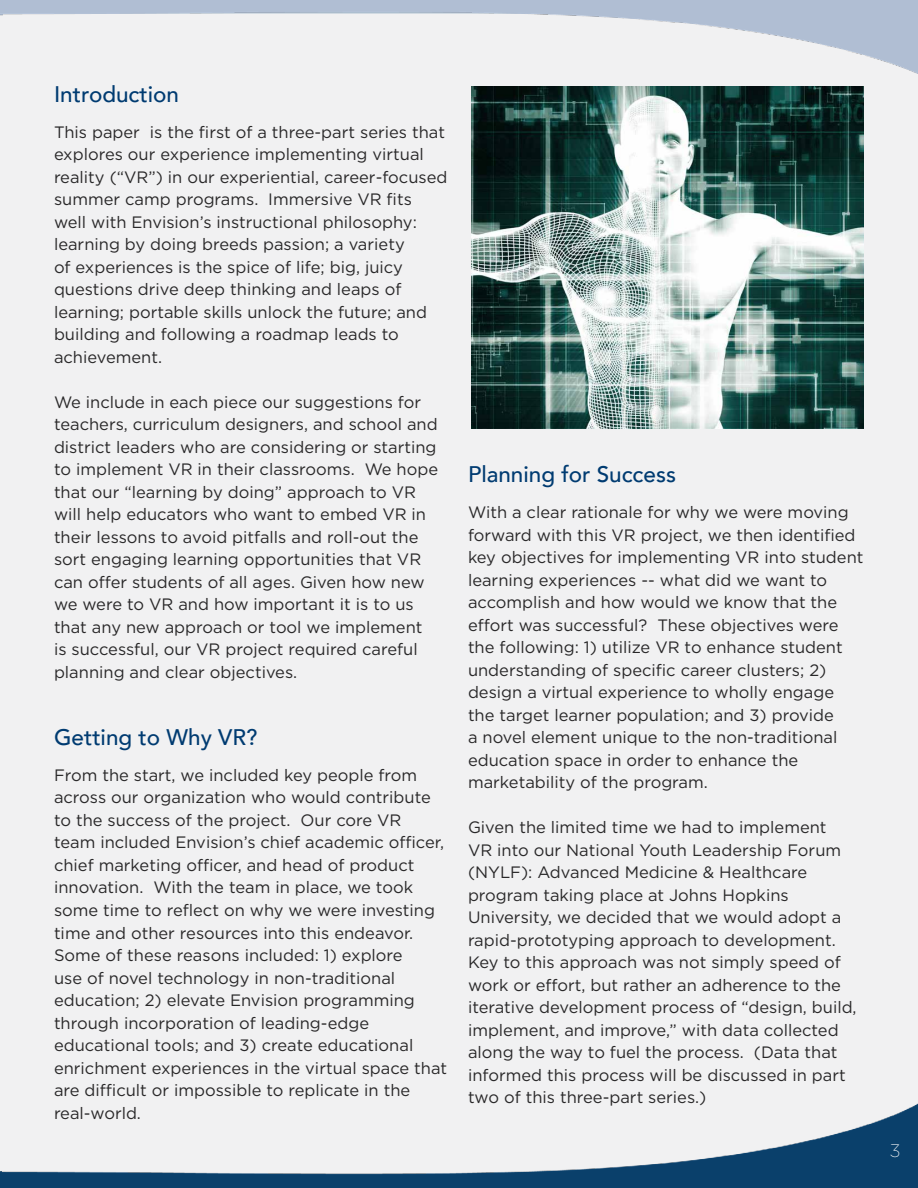
<style>
.page{position:relative;width:918px;height:1188px;background:#f1f1f2}
.page>*{position:absolute;margin:0;border:0;box-sizing:border-box;transform-origin:0 0}
.t1{font:500 22.5px "Avenir";color:#003b71}
.t2{font:200 18px "Gotham";color:#fff}
.t3{font:16.5px/22.5px "Gotham";color:#292829}
</style>
<div class="page">
<img style="left:0;top:1103px;width:918px;height:85px">
<hr style="left:917px;top:1104px;width:1px;height:84px;background:#003b71">
<img style="left:0;top:0;width:918px;height:74px">
<img style="left:471px;top:86px;width:393px;height:343px">
<h1 class="t1" style="left:54px;top:74px;width:127px">Introduction</h1>
<p class="t3" style="left:54px;top:120px;width:395px">This paper is the first of a three-part series that explores our experience implementing virtual reality (“VR”) in our experiential, career-focused summer camp programs. Immersive VR fits well with Envision’s instructional philosophy: learning by doing breeds passion; a variety<br>of experiences is the spice of life; big, juicy questions drive deep thinking and leaps of learning; portable skills unlock the future; and building and following a roadmap leads to achievement.</p>
<p class="t3" style="left:54px;top:390px;width:386px">We include in each piece our suggestions for teachers, curriculum designers, and school and district leaders who are considering or starting to implement VR in their classrooms. We hope that our “learning by doing” approach to VR will help educators who want to embed VR in their lessons to avoid pitfalls and roll-out the sort engaging learning opportunities that VR can offer students of all ages. Given how new we were to VR and how important it is to us that any new approach or tool we implement is successful, our VR project required careful planning and clear objectives.</p>
<h1 class="t1" style="left:54px;top:718px;width:205px">Getting to Why VR?</h1>
<p class="t3" style="left:54px;top:764px;width:395px">From the start, we included key people from across our organization who would contribute to the success of the project. Our core VR<br>team included Envision’s chief academic officer, chief marketing officer, and head of product innovation. With the team in place, we took some time to reflect on why we were investing time and other resources into this endeavor.<br>Some of these reasons included: 1) explore<br>use of novel technology in non-traditional education; 2) elevate Envision programming through incorporation of leading-edge educational tools; and 3) create educational enrichment experiences in the virtual space that are difficult or impossible to replicate in the real-world.</p>
<h1 class="t1" style="left:468px;top:455px;width:209px">Planning for Success</h1>
<p class="t3" style="left:468px;top:501px;width:397px">With a clear rationale for why we were moving forward with this VR project, we then identified key objectives for implementing VR into student learning experiences -- what did we want to accomplish and how would we know that the effort was successful? These objectives were the following: 1) utilize VR to enhance student understanding of specific career clusters; 2) design a virtual experience to wholly engage the target learner population; and 3) provide<br>a novel element unique to the non-traditional education space in order to enhance the marketability of the program.</p>
<p class="t3" style="left:468px;top:816px;width:390px">Given the limited time we had to implement<br>VR into our National Youth Leadership Forum (NYLF): Advanced Medicine &amp; Healthcare program taking place at Johns Hopkins University, we decided that we would adopt a rapid-prototyping approach to development.<br>Key to this approach was not simply speed of work or effort, but rather an adherence to the iterative development process of “design, build, implement, and improve,” with data collected along the way to fuel the process. (Data that informed this process will be discussed in part two of this three-part series.)</p>
<p class="t2" style="left:890px;top:1139px;width:12px">3</p>
</div>
